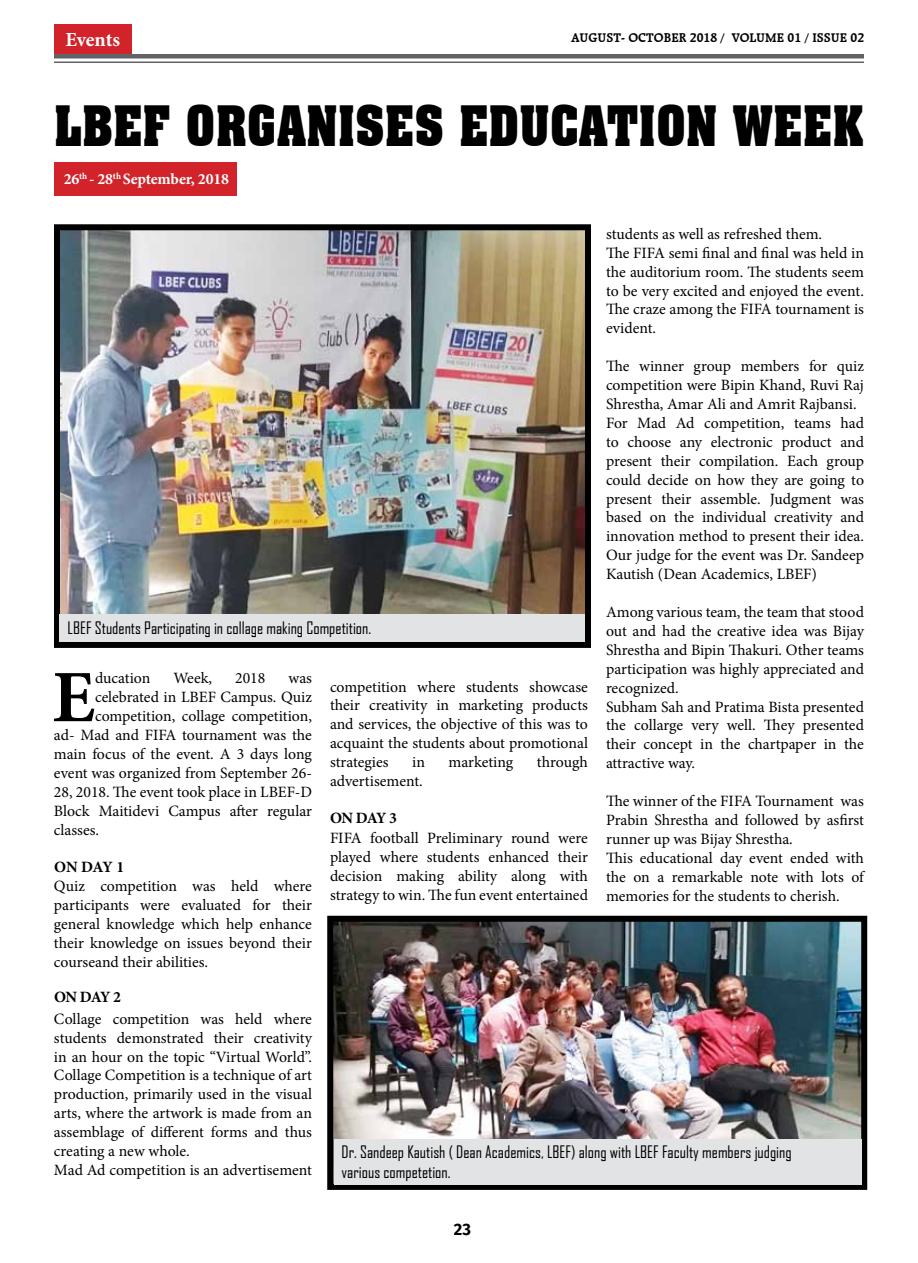
<style>
.page{position:relative;width:918px;height:1263px;background:#fff}
.page>*{position:absolute;margin:0;border:0;box-sizing:border-box;transform-origin:0 0}
.t1{font:700 73.95px "Minion Pro";color:#000}
.t2{font:700 54.3px "Aachen BT";color:#000;scale:.85 1}
.t3{font:700 19.95px "Minion Pro";letter-spacing:-.005em;color:#fff}
.t4{font:16.5px/19.8px "Agency FB";color:#000}
.t5{font:700 16.5px "Fira Sans";color:#000}
.t6{font:15.75px/18.9px "Minion Pro";color:#000}
.t7{font:700 15.75px "Minion Pro";letter-spacing:-.01em;color:#fff}
.t8{font:700 15.75px "Minion Pro";letter-spacing:-.035em;color:#000}
.t9{font:700 13.5px "Raleigh BT";color:#000}
</style>
<div class="page">
<hr style="left:54px;top:54px;width:810px;height:4px;background:#616264">
<hr style="left:54px;top:61px;width:810px;height:2px;background:#616264">
<div style="left:54px;top:162px;width:183px;height:33px;background:#d2232a"></div>
<img style="left:61px;top:231px;width:523px;height:383px">
<div style="left:54px;top:224px;width:537px;height:424px;border:6px solid #000"></div>
<img style="left:334px;top:922px;width:526px;height:217px">
<div style="left:327px;top:915px;width:540px;height:274px;border:6px solid #000"></div>
<div style="left:60px;top:614px;width:525px;height:28px;background:#e2e3e4"></div>
<div style="left:334px;top:1139px;width:527px;height:45px;background:#e2e3e4"></div>
<div style="left:54px;top:25px;width:77px;height:29px;background:#d2232a"></div>
<p class="t3" style="left:65px;top:25px;width:56px">Events</p>
<p class="t9" style="left:571px;top:29px;width:294px">AUGUST- OCTOBER 2018 / VOLUME 01 / ISSUE 02</p>
<h2 class="t2" style="left:54px;top:93px;width:954px">LBEF ORGANISES EDUCATION WEEK</h2>
<p class="t7" style="left:64px;top:168px;width:167px">26<sup>th</sup> - 28<sup>th</sup> September, 2018</p>
<p class="t4" style="left:68px;top:617px;width:305px">LBEF Students Participating in collage making Competition.</p>
<h1 class="t1" style="left:52px;top:645px;width:44px">E</h1>
<p class="t6" style="left:95px;top:669px;width:57px">ducation</p>
<p class="t6" style="left:174px;top:669px;width:40px">Week,</p>
<p class="t6" style="left:235px;top:669px;width:32px">2018</p>
<p class="t6" style="left:289px;top:669px;width:25px">was</p>
<p class="t6" style="left:95px;top:688px;width:219px">celebrated in LBEF Campus. Quiz</p>
<p class="t6" style="left:95px;top:707px;width:218px">competition, collage competition,</p>
<p class="t6" style="left:54px;top:725px;width:259px">ad- Mad and FIFA tournament was the</p>
<p class="t6" style="left:54px;top:744px;width:260px">main focus of the event. A 3 days long</p>
<p class="t6" style="left:54px;top:763px;width:259px">event was organized from September 26-</p>
<p class="t6" style="left:54px;top:782px;width:260px">28, 2018. The event took place in LBEF-D</p>
<p class="t6" style="left:54px;top:801px;width:260px">Block Maitidevi Campus after regular</p>
<p class="t6" style="left:54px;top:820px;width:47px">classes.</p>
<p class="t8" style="left:54px;top:856px;width:72px">On Day 1</p>
<p class="t6" style="left:54px;top:877px;width:260px;text-align:justify">Quiz competition was held where participants were evaluated for their general knowledge which help enhance their knowledge on issues beyond their courseand their abilities.</p>
<p class="t8" style="left:54px;top:985px;width:68px">On Day 2</p>
<p class="t6" style="left:330px;top:677px;width:260px;text-align:justify">competition where students showcase their creativity in marketing products and services, the objective of this was to acquaint the students about promotional strategies</p>
<p class="t6" style="left:412px;top:753px;width:14px">in</p>
<p class="t6" style="left:449px;top:753px;width:66px">marketing</p>
<p class="t6" style="left:537px;top:753px;width:53px">through</p>
<p class="t6" style="left:330px;top:771px;width:94px">advertisement.</p>
<p class="t8" style="left:330px;top:807px;width:68px">On Day 3</p>
<p class="t6" style="left:330px;top:828px;width:260px;text-align:justify">FIFA football Preliminary round were played where students enhanced their decision making ability along with strategy to win. The fun event entertained</p>
<p class="t6" style="left:606px;top:224px;width:260px">students as well as refreshed them.<br>The FIFA semi final and final was held in the auditorium room. The students seem to be very excited and enjoyed the event.<br>The craze among the FIFA tournament is evident.</p>
<p class="t6" style="left:606px;top:357px;width:260px">The winner group members for quiz competition were Bipin Khand, Ruvi Raj Shrestha, Amar Ali and Amrit Rajbansi.<br>For Mad Ad competition, teams had to choose any electronic product and present their compilation. Each group could decide on how they are going to present their assemble. Judgment was based on the individual creativity and innovation method to present their idea.<br>Our judge for the event was Dr. Sandeep Kautish (Dean Academics, LBEF)</p>
<p class="t6" style="left:606px;top:602px;width:260px">Among various team, the team that stood out and had the creative idea was Bijay Shrestha and Bipin Thakuri. Other teams participation was highly appreciated and recognized.<br>Subham Sah and Pratima Bista presented the collarge very well. They presented their concept in the chartpaper in the attractive way.</p>
<p class="t6" style="left:606px;top:791px;width:260px">The winner of the FIFA Tournament was Prabin Shrestha and followed by asfirst runner up was Bijay Shrestha.<br>This educational day event ended with the on a remarkable note with lots of memories for the students to cherish.</p>
<p class="t6" style="left:54px;top:1009px;width:260px">Collage competition was held where students demonstrated their creativity in an hour on the topic “Virtual World”.<br>Collage Competition is a technique of art production, primarily used in the visual arts, where the artwork is made from an assemblage of different forms and thus creating a new whole.<br>Mad Ad competition is an advertisement</p>
<p class="t4" style="left:342px;top:1141px;width:452px">Dr. Sandeep Kautish ( Dean Academics, LBEF) along with LBEF Faculty members judging various competetion.</p>
<p class="t5" style="left:454px;top:1215px;width:19px">23</p>
</div>
